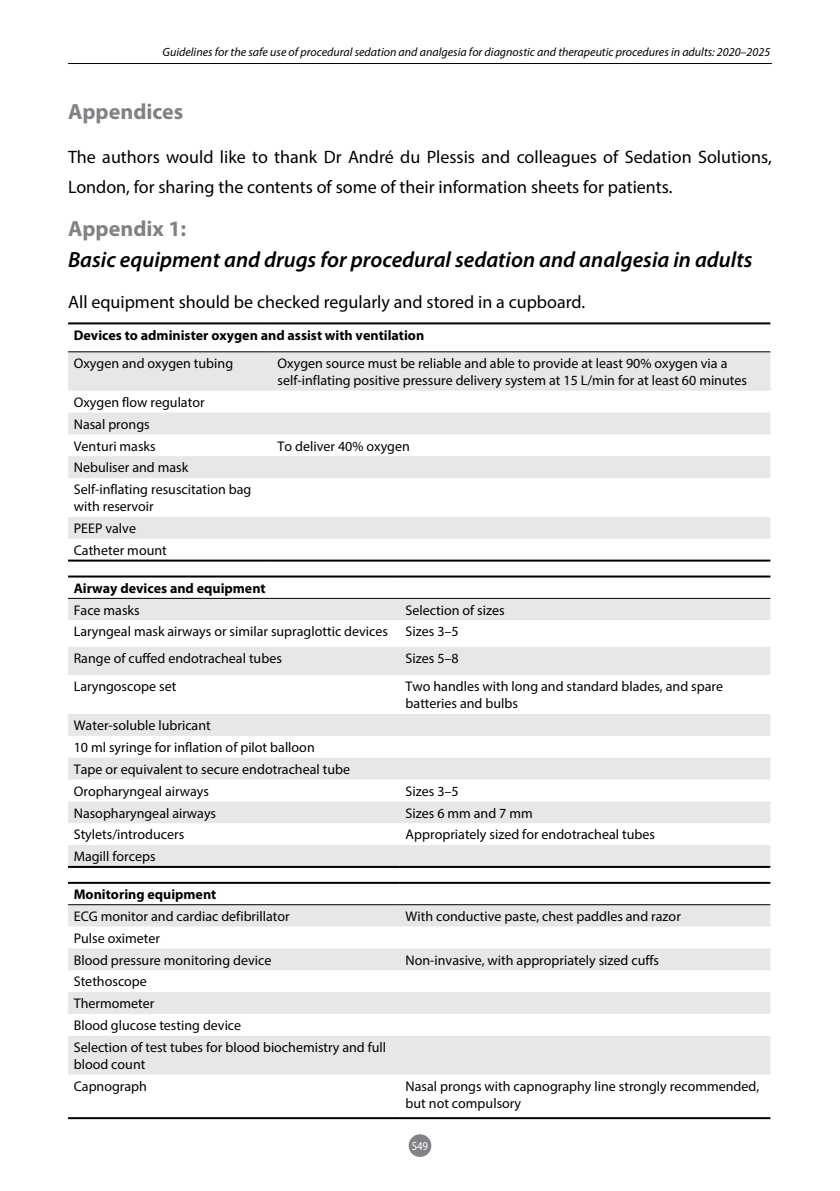
<style>
.page{position:relative;width:840px;height:1191px;background:#fff}
.page>*{position:absolute;margin:0;border:0;box-sizing:border-box;transform-origin:0 0}
.t1{font:italic 600 22px "Myriad Pro";color:#000}
.t2{font:700 22px "Myriad Pro";color:#808285}
.t3{font:18px/30px "Myriad Pro";color:#000}
.t4{font:14px/21.8px "Myriad Pro";color:#000}
.t5{font:700 14px "Myriad Pro";color:#000}
.t6{font:italic 12px "Myriad Pro";color:#000}
.t7{font:12px "Myriad Pro";color:#fff;scale:.9 1}
</style>
<div class="page">
<hr style="left:68px;top:63px;width:703px;height:1px;background:#000">
<div style="left:408px;top:1134px;width:23px;height:23px;background:#808285;border-radius:50%"></div>
<svg style="left:68px;top:352px;width:702px;height:187px;fill:#e6e7e8"></svg>
<hr style="left:68px;top:322px;width:204px;height:2px;background:#000">
<hr style="left:272px;top:322px;width:498px;height:2px;background:#000">
<hr style="left:68px;top:351px;width:204px;height:1px;background:#000">
<hr style="left:272px;top:351px;width:498px;height:1px;background:#000">
<hr style="left:68px;top:559px;width:204px;height:2px;background:#000">
<hr style="left:272px;top:559px;width:498px;height:2px;background:#000">
<svg style="left:68px;top:599px;width:702px;height:267px;fill:#e9eaeb"></svg>
<hr style="left:68px;top:575px;width:331px;height:2px;background:#000">
<hr style="left:399px;top:575px;width:371px;height:2px;background:#000">
<hr style="left:68px;top:598px;width:331px;height:1px;background:#000">
<hr style="left:399px;top:598px;width:371px;height:1px;background:#000">
<hr style="left:68px;top:866px;width:331px;height:2px;background:#000">
<hr style="left:399px;top:866px;width:371px;height:2px;background:#000">
<svg style="left:68px;top:905px;width:702px;height:169px;fill:#e6e7e8"></svg>
<hr style="left:68px;top:882px;width:331px;height:2px;background:#000">
<hr style="left:399px;top:882px;width:371px;height:2px;background:#000">
<hr style="left:68px;top:904px;width:331px;height:1px;background:#000">
<hr style="left:399px;top:904px;width:371px;height:1px;background:#000">
<hr style="left:68px;top:1117px;width:331px;height:2px;background:#000">
<hr style="left:399px;top:1117px;width:371px;height:2px;background:#000">
<p class="t6" style="left:162px;top:45px;width:609px">Guidelines for the safe use of procedural sedation and analgesia for diagnostic and therapeutic procedures in adults: 2020–2025</p>
<h1 class="t2" style="left:68px;top:97px;width:117px">Appendices</h1>
<p class="t3" style="left:68px;top:141px;width:704px">The authors would like to thank Dr André du Plessis and colleagues of Sedation Solutions,<br>London, for sharing the contents of some of their information sheets for patients.</p>
<h1 class="t2" style="left:68px;top:214px;width:120px">Appendix 1:</h1>
<h1 class="t1" style="left:68px;top:246px;width:685px">Basic equipment and drugs for procedural sedation and analgesia in adults</h1>
<p class="t3" style="left:68px;top:287px;width:518px">All equipment should be checked regularly and stored in a cupboard.</p>
<p class="t5" style="left:74px;top:326px;width:352px">Devices to administer oxygen and assist with ventilation</p>
<p class="t4" style="left:74px;top:352px;width:161px">Oxygen and oxygen tubing</p>
<p class="t4" style="left:277px;top:354px;width:470px;line-height:17px">Oxygen source must be reliable and able to provide at least 90% oxygen via a self-inflating positive pressure delivery system at 15 L/min for at least 60 minutes</p>
<p class="t4" style="left:74px;top:391px;width:132px">Oxygen flow regulator<br>Nasal prongs<br>Venturi masks</p>
<p class="t4" style="left:277px;top:435px;width:134px">To deliver 40% oxygen</p>
<p class="t4" style="left:74px;top:456px;width:179px">Nebuliser and mask<br>Self-inflating resuscitation bag</p>
<p class="t4" style="left:74px;top:495px;width:94px">with reservoir<br>PEEP valve<br>Catheter mount</p>
<p class="t5" style="left:74px;top:579px;width:193px">Airway devices and equipment</p>
<p class="t4" style="left:74px;top:599px;width:67px">Face masks</p>
<p class="t4" style="left:405px;top:599px;width:100px">Selection of sizes</p>
<p class="t4" style="left:74px;top:620px;width:315px">Laryngeal mask airways or similar supraglottic devices</p>
<p class="t4" style="left:405px;top:620px;width:55px">Sizes 3–5</p>
<p class="t4" style="left:74px;top:647px;width:209px">Range of cuffed endotracheal tubes</p>
<p class="t4" style="left:405px;top:647px;width:55px">Sizes 5–8</p>
<p class="t4" style="left:74px;top:675px;width:104px">Laryngoscope set</p>
<p class="t4" style="left:405px;top:678px;width:319px;line-height:17px">Two handles with long and standard blades, and spare batteries and bulbs</p>
<p class="t4" style="left:74px;top:714px;width:278px">Water-soluble lubricant<br>10 ml syringe for inflation of pilot balloon<br>Tape or equivalent to secure endotracheal tube Oropharyngeal airways</p>
<p class="t4" style="left:405px;top:780px;width:55px">Sizes 3–5</p>
<p class="t4" style="left:74px;top:801px;width:144px">Nasopharyngeal airways</p>
<p class="t4" style="left:405px;top:801px;width:129px">Sizes 6 mm and 7 mm</p>
<p class="t4" style="left:74px;top:823px;width:112px">Stylets/introducers</p>
<p class="t4" style="left:405px;top:823px;width:251px">Appropriately sized for endotracheal tubes</p>
<p class="t4" style="left:74px;top:845px;width:83px">Magill forceps</p>
<p class="t5" style="left:74px;top:885px;width:144px">Monitoring equipment</p>
<p class="t4" style="left:74px;top:905px;width:217px">ECG monitor and cardiac defibrillator</p>
<p class="t4" style="left:405px;top:905px;width:277px">With conductive paste, chest paddles and razor</p>
<p class="t4" style="left:74px;top:927px;width:199px">Pulse oximeter<br>Blood pressure monitoring device</p>
<p class="t4" style="left:405px;top:948px;width:255px">Non-invasive, with appropriately sized cuffs</p>
<p class="t4" style="left:74px;top:970px;width:314px">Stethoscope<br>Thermometer<br>Blood glucose testing device<br>Selection of test tubes for blood biochemistry and full</p>
<p class="t4" style="left:74px;top:1053px;width:75px">blood count<br>Capnograph</p>
<p class="t4" style="left:405px;top:1077px;width:355px;line-height:17px">Nasal prongs with capnography line strongly recommended, but not compulsory</p>
<p class="t7" style="left:411px;top:1138px;width:20px">S49</p>
</div>
